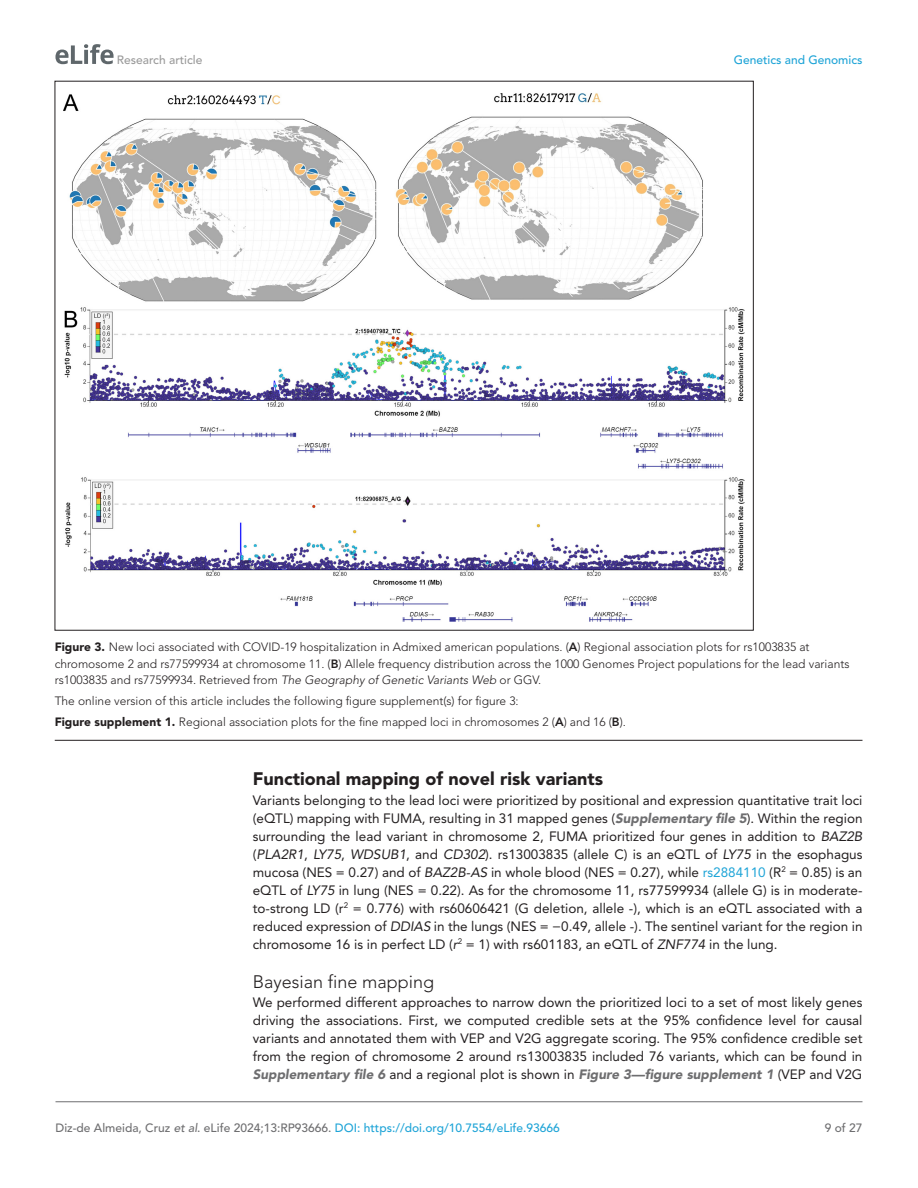
<style>
.page{position:relative;width:918px;height:1188px;background:#fff}
.page>*{position:absolute;margin:0;border:0;box-sizing:border-box;transform-origin:0 0}
.t1{font:900 18px "Avenir LT Std";color:#231f20}
.t2{font:300 18px "Avenir LT Std";color:#231f20}
.t3{font:13.5px/18px "Avenir LT Std";color:#231f20;text-align:justify}
.t4{font:300 12px/16.5px "Avenir LT Std";color:#231f20}
.t5{font:500 12px "Avenir LT Std";color:#6e6e70}
.t6{font:500 12px "Avenir LT Std";color:#1ea4d7}
.t7{font:500 12px "Avenir LT Std";color:#9a9a9a}
.s1{font-weight:900}
.s2{font-weight:800}
.s3{font-style:italic}
.s4{font-weight:900;font-style:italic;color:#6e6e70}
.s5{color:#1ea4d7}
</style>
<div class="page">
<svg style="left:55px;top:44px;width:59px;height:20px"></svg>
<hr style="left:56px;top:1101px;width:806px;height:1px;background:#6e6e70">
<hr style="left:55px;top:740px;width:807px;height:1px;background:#231f20">
<img style="left:64px;top:93px;width:680px;height:528px">
<p class="t7" style="left:117px;top:53px;width:87px">Research article</p>
<p class="t6" style="left:734px;top:53px;width:130px">Genetics and Genomics</p>
<p class="t4" style="left:55px;top:639px;width:796px"><span class="s1">Figure 3.</span> New loci associated with COVID-19 hospitalization in Admixed american populations. (<span class="s2">A</span>) Regional association plots for rs1003835 at chromosome 2 and rs77599934 at chromosome 11. (<span class="s2">B</span>) Allele frequency distribution across the 1000 Genomes Project populations for the lead variants rs1003835 and rs77599934. Retrieved from <span class="s3">The Geography of Genetic Variants Web</span> or GGV.</p>
<p class="t4" style="left:55px;top:691px;width:573px;line-height:21px">The online version of this article includes the following figure supplement(s) for figure 3:<br><span class="s1">Figure supplement 1.</span> Regional association plots for the fine mapped loci in chromosomes 2 (<span class="s2">A</span>) and 16 (<span class="s2">B</span>).</p>
<h1 class="t1" style="left:253px;top:768px;width:352px">Functional mapping of novel risk variants</h1>
<p class="t3" style="left:253px;top:791px;width:611px">Variants belonging to the lead loci were prioritized by positional and expression quantitative trait loci (eQTL) mapping with FUMA, resulting in 31 mapped genes (<span class="s4">Supplementary file 5</span>). Within the region surrounding the lead variant in chromosome 2, FUMA prioritized four genes in addition to <span class="s3">BAZ2B </span>(<span class="s3">PLA2R1</span>, <span class="s3">LY75</span>, <span class="s3">WDSUB1</span>, and <span class="s3">CD302</span>). rs13003835 (allele C) is an eQTL of <span class="s3">LY75</span> in the esophagus mucosa (NES = 0.27) and of <span class="s3">BAZ2B-AS</span> in whole blood (NES = 0.27), while <span class="s5">rs2884110</span> (R<sup>2</sup> = 0.85) is an eQTL of <span class="s3">LY75</span> in lung (NES = 0.22). As for the chromosome 11, rs77599934 (allele G) is in moderate&shy;to-strong LD (r<sup>2</sup> = 0.776) with rs60606421 (G deletion, allele -), which is an eQTL associated with a reduced expression of <span class="s3">DDIAS</span> in the lungs (NES = −0.49, allele -). The sentinel variant for the region in chromosome 16 is in perfect LD (<span class="s3">r</span><sup>2</sup> = 1) with rs601183, an eQTL of <span class="s3">ZNF774</span> in the lung.</p>
<h1 class="t2" style="left:253px;top:971px;width:183px">Bayesian fine mapping</h1>
<p class="t3" style="left:253px;top:994px;width:611px">We performed different approaches to narrow down the prioritized loci to a set of most likely genes driving the associations. First, we computed credible sets at the 95% confidence level for causal variants and annotated them with VEP and V2G aggregate scoring. The 95% confidence credible set from the region of chromosome 2 around rs13003835 included 76 variants, which can be found in <span class="s4">Supplementary file 6</span> and a regional plot is shown in <span class="s4">Figure 3—figure supplement 1</span> (VEP and V2G</p>
<p class="t5" style="left:56px;top:1121px;width:506px">Diz-de Almeida, Cruz <span class="s3">et al</span>. eLife 2024;13:RP93666. <span class="s5">DOI: https://doi.org/10.7554/eLife.93666</span></p>
<p class="t5" style="left:825px;top:1121px;width:39px">9 of 27</p>
</div>
